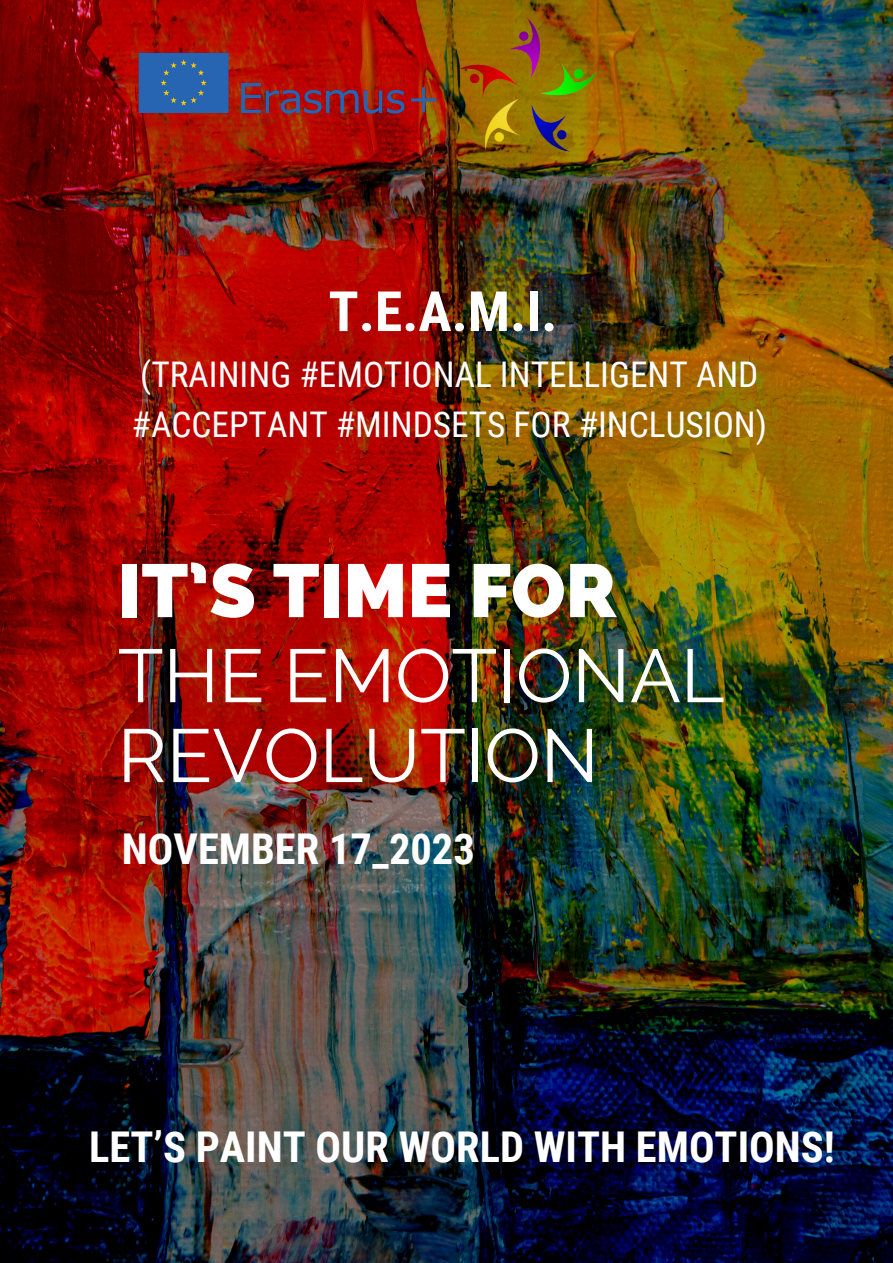
<style>
.page{position:relative;width:893px;height:1263px;background:#fff}
.page>*{position:absolute;margin:0;border:0;box-sizing:border-box;transform-origin:0 0}
.t1{font:75px/79.9px "Raleway";color:#fff}
.t2{font:800 75px "Raleway";color:#fff}
.t3{font:700 55.57px "Roboto Condensed";color:#fff}
.t4{font:700 42.45px "Roboto Condensed";color:#fff}
.t5{font:35.33px/49.5px "Roboto Condensed";color:#fff}
</style>
<div class="page">
<img style="left:0;top:0;width:893px;height:1263px">
<img style="left:449px;top:15px;width:154px;height:149px">
<img style="left:122px;top:35px;width:331px;height:95px">
<p class="t3" style="left:328px;top:279px;width:230px">T.E.A.M.I.</p>
<p class="t5" style="left:132px;top:350px;width:637px">(TRAINING #EMOTIONAL INTELLIGENT AND #ACCEPTANT #MINDSETS FOR #INCLUSION)</p>
<p class="t2" style="left:118px;top:547px;width:501px">IT’S TIME FOR</p>
<p class="t1" style="left:118px;top:636px;width:608px">THE EMOTIONAL<br>REVOLUTION</p>
<p class="t4" style="left:122px;top:824px;width:354px">NOVEMBER 17_2023</p>
<p class="t4" style="left:89px;top:1123px;width:747px">LET’S PAINT OUR WORLD WITH EMOTIONS!</p>
</div>
